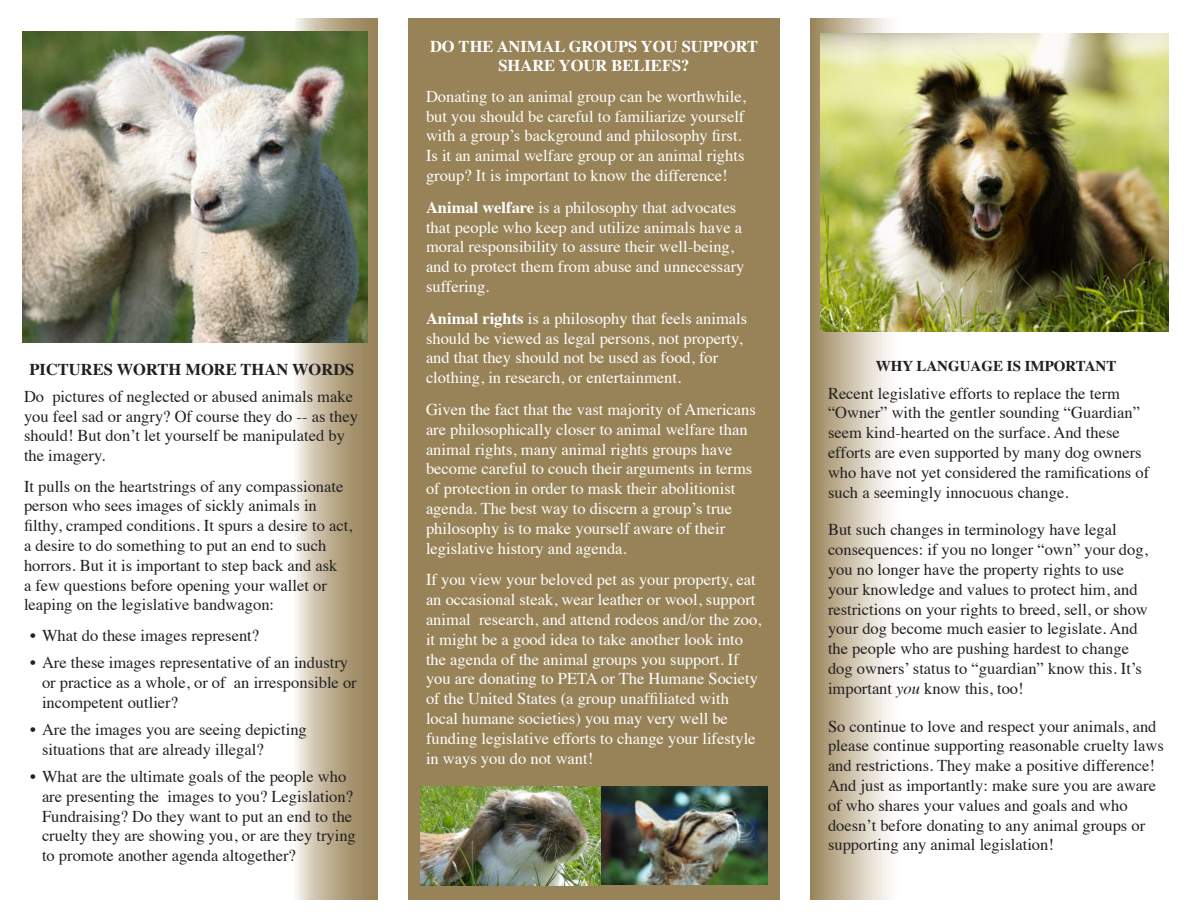
<style>
.page{position:relative;width:1188px;height:918px;background:#fff}
.page>*{position:absolute;margin:0;border:0;box-sizing:border-box;transform-origin:0 0}
.t1{font:16.5px/19.8px "Times";color:#231f20}
.t2{font:16.5px/19.8px "Times";color:#fff}
.t3{font:700 16.5px/19.8px "Times";color:#fff;text-align:center}
.t4{font:700 16.5px "Times";color:#231f20}
.t5{font:700 15px "Times";color:#231f20}
.s1{font-weight:700}
.s2{font-style:italic}
</style>
<div class="page">
<div style="left:408px;top:18px;width:372px;height:882px;background:#988358"></div>
<svg style="left:22px;top:18px;width:356px;height:882px"></svg>
<svg style="left:810px;top:18px;width:79px;height:882px;background:#c8bca3"></svg>
<img style="left:420px;top:786px;width:180px;height:99px">
<img style="left:602px;top:786px;width:166px;height:99px">
<img style="left:821px;top:33px;width:348px;height:299px">
<img style="left:22px;top:32px;width:345px;height:311px">
<p class="t4" style="left:30px;top:353px;width:326px">PICTURES WORTH MORE THAN WORDS</p>
<p class="t1" style="left:24px;top:385px;width:336px">Do pictures of neglected or abused animals make you feel sad or angry? Of course they do -- as they should! But don’t let yourself be manipulated by the imagery.</p>
<p class="t1" style="left:24px;top:475px;width:330px">It pulls on the heartstrings of any compassionate person who sees images of sickly animals in filthy, cramped conditions. It spurs a desire to act, a desire to do something to put an end to such horrors. But it is important to step back and ask<br>a few questions before opening your wallet or leaping on the legislative bandwagon:</p>
<p class="t1" style="left:30px;top:624px;width:231px">• What do these images represent?</p>
<p class="t1" style="left:42px;top:651px;width:316px;text-indent:-12px">• Are these images representative of an industry or practice as a whole, or of an irresponsible or incompetent outlier?</p>
<p class="t1" style="left:42px;top:718px;width:266px;text-indent:-12px">• Are the images you are seeing depicting situations that are already illegal?</p>
<p class="t1" style="left:42px;top:765px;width:315px;text-indent:-12px">• What are the ultimate goals of the people who are presenting the images to you? Legislation?<br>Fundraising? Do they want to put an end to the cruelty they are showing you, or are they trying to promote another agenda altogether?</p>
<p class="t3" style="left:430px;top:34px;width:330px">DO THE ANIMAL GROUPS YOU SUPPORT<br>SHARE YOUR BELIEFS?</p>
<p class="t2" style="left:426px;top:85px;width:321px">Donating to an animal group can be worthwhile, but you should be careful to familiarize yourself with a group’s background and philosophy first.<br>Is it an animal welfare group or an animal rights group? It is important to know the difference!</p>
<p class="t2" style="left:426px;top:196px;width:320px"><span class="s1">Animal welfare</span> is a philosophy that advocates that people who keep and utilize animals have a moral responsibility to assure their well-being, and to protect them from abuse and unnecessary suffering.</p>
<p class="t2" style="left:426px;top:307px;width:323px"><span class="s1">Animal rights</span> is a philosophy that feels animals should be viewed as legal persons, not property, and that they should not be used as food, for clothing, in research, or entertainment.</p>
<p class="t2" style="left:426px;top:398px;width:331px">Given the fact that the vast majority of Americans are philosophically closer to animal welfare than animal rights, many animal rights groups have become careful to couch their arguments in terms of protection in order to mask their abolitionist agenda. The best way to discern a group’s true philosophy is to make yourself aware of their legislative history and agenda.</p>
<p class="t2" style="left:426px;top:569px;width:337px">If you view your beloved pet as your property, eat an occasional steak, wear leather or wool, support animal research, and attend rodeos and/or the zoo, it might be a good idea to take another look into the agenda of the animal groups you support. If you are donating to PETA or The Humane Society of the United States (a group unaffiliated with local humane societies) you may very well be funding legislative efforts to change your lifestyle in ways you do not want!</p>
<p class="t5" style="left:876px;top:352px;width:242px">WHY LANGUAGE IS IMPORTANT</p>
<p class="t1" style="left:828px;top:382px;width:323px">Recent legislative efforts to replace the term “Owner” with the gentler sounding “Guardian” seem kind-hearted on the surface. And these efforts are even supported by many dog owners who have not yet considered the ramifications of such a seemingly innocuous change.</p>
<p class="t1" style="left:828px;top:518px;width:321px">But such changes in terminology have legal consequences: if you no longer “own” your dog, you no longer have the property rights to use your knowledge and values to protect him, and restrictions on your rights to breed, sell, or show your dog become much easier to legislate. And the people who are pushing hardest to change dog owners’ status to “guardian” know this. It’s important <span class="s2">you</span> know this, too!</p>
<p class="t1" style="left:828px;top:715px;width:337px">So continue to love and respect your animals, and please continue supporting reasonable cruelty laws and restrictions. They make a positive difference!<br>And just as importantly: make sure you are aware of who shares your values and goals and who doesn’t before donating to any animal groups or supporting any animal legislation!</p>
</div>
